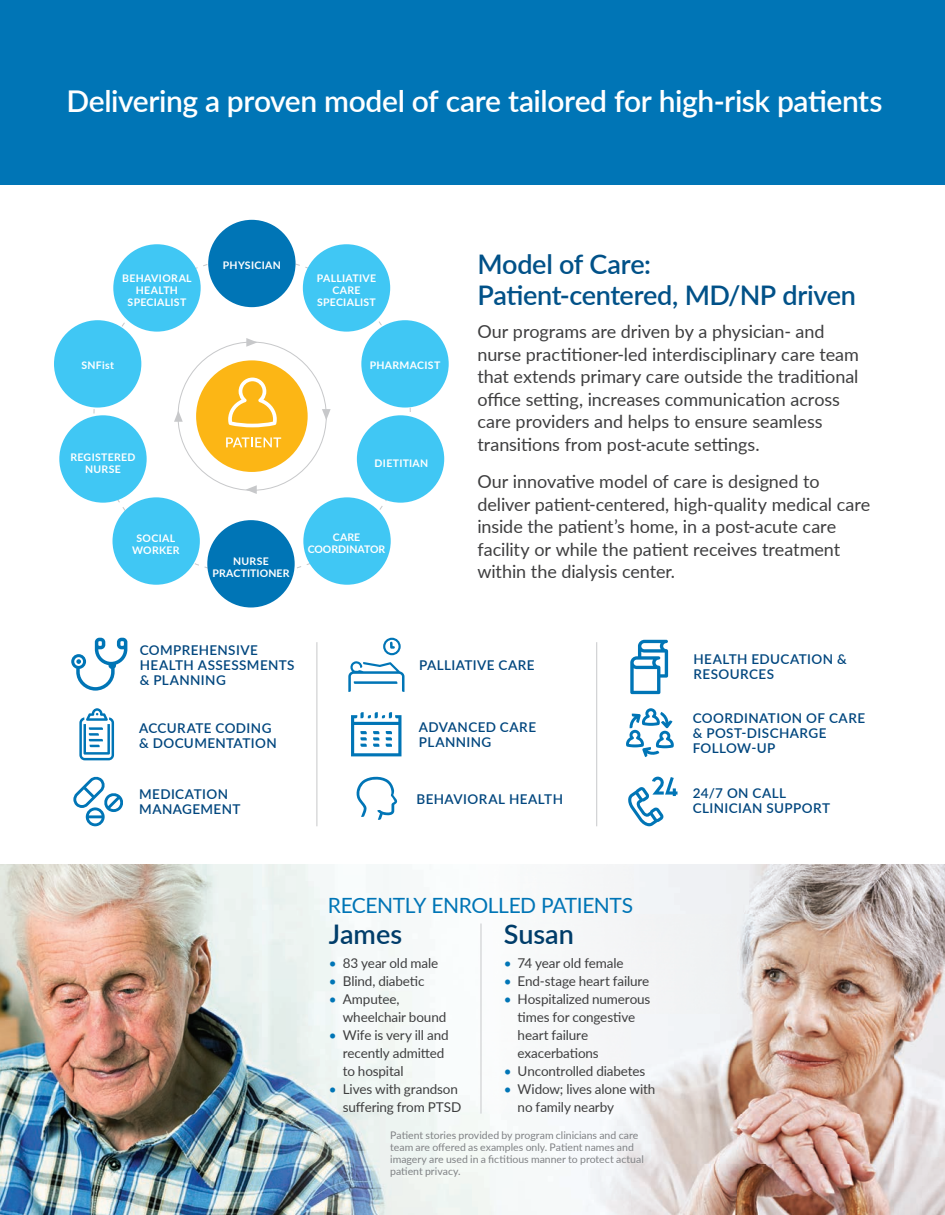
<style>
.page{position:relative;width:945px;height:1215px;background:#fff}
.page>*{position:absolute;margin:0;border:0;box-sizing:border-box;transform-origin:0 0}
.t1{font:600 30px "Lato";letter-spacing:-.015em;color:#fff}
.t2{font:600 27px/31.5px "Lato";letter-spacing:-.015em;color:#015188}
.t3{font:600 27px "Lato";color:#003d6a}
.t4{font:21px "Lato";letter-spacing:-.015em;color:#0075b6}
.t5{font:18px/22.5px "Lato";letter-spacing:-.005em;color:#3e3e3f}
.t6{font:13.5px/18px "Lato";letter-spacing:-.01em;color:#3e3e3f}
.t7{font:600 13.5px/15px "Lato";letter-spacing:.03em;color:#00467e}
.t8{font:10.5px/12px "Lato";color:#808285}
.t9{font:700 10.5px/12px "Lato";letter-spacing:.03em;color:#fff;text-align:center}
.t10{font:700 10.5px/12px "Lato";letter-spacing:.01em;color:#fff;text-align:center}
.t11{font:700 10.5px/12px "Lato";color:#fff;text-align:center}
.s1{color:#0075b6}
</style>
<div class="page">
<div style="left:0;top:0;width:945px;height:184px;background:#0075b6"></div>
<img style="left:0;top:865px;width:479px;height:250px">
<img style="left:0;top:1115px;width:479px;height:100px">
<img style="left:479px;top:865px;width:466px;height:350px">
<hr style="left:481px;top:924px;width:1px;height:190px;background:#c7c8ca">
<svg style="left:73px;top:776px;width:50px;height:50px"></svg>
<svg style="left:93px;top:260px;width:318px;height:315px"></svg>
<div style="left:208px;top:220px;width:88px;height:87px;background:#0075b6;border-radius:50%"></div>
<div style="left:207px;top:520px;width:88px;height:88px;background:#0075b6;border-radius:50%"></div>
<div style="left:59px;top:415px;width:88px;height:88px;background:#40c7f4;border-radius:50%"></div>
<div style="left:113px;top:497px;width:87px;height:88px;background:#40c7f4;border-radius:50%"></div>
<div style="left:303px;top:244px;width:87px;height:88px;background:#40c7f4;border-radius:50%"></div>
<div style="left:113px;top:244px;width:88px;height:88px;background:#40c7f4;border-radius:50%"></div>
<div style="left:357px;top:415px;width:87px;height:88px;background:#40c7f4;border-radius:50%"></div>
<div style="left:303px;top:497px;width:88px;height:88px;background:#40c7f4;border-radius:50%"></div>
<div style="left:361px;top:320px;width:88px;height:88px;background:#40c7f4;border-radius:50%"></div>
<div style="left:54px;top:320px;width:87px;height:88px;background:#40c7f4;border-radius:50%"></div>
<svg style="left:71px;top:638px;width:56px;height:53px"></svg>
<svg style="left:383px;top:638px;width:18px;height:17px"></svg>
<svg style="left:348px;top:661px;width:57px;height:31px"></svg>
<svg style="left:630px;top:640px;width:38px;height:54px"></svg>
<svg style="left:79px;top:708px;width:35px;height:52px"></svg>
<svg style="left:351px;top:712px;width:50px;height:44px"></svg>
<svg style="left:626px;top:708px;width:48px;height:49px"></svg>
<svg style="left:356px;top:776px;width:42px;height:44px"></svg>
<svg style="left:628px;top:777px;width:50px;height:49px"></svg>
<hr style="left:317px;top:642px;width:1px;height:184px;background:#c7c8ca">
<hr style="left:596px;top:642px;width:1px;height:184px;background:#c7c8ca">
<h1 class="t1" style="left:66px;top:80px;width:818px">Delivering a proven model of care tailored for high-risk patients</h1>
<p class="t9" style="left:122px;top:271px;width:71px">BEHAVIORAL<br>HEALTH<br>SPECIALIST</p>
<p class="t9" style="left:81px;top:359px;width:34px">SNFist</p>
<p class="t9" style="left:223px;top:258px;width:59px">PHYSICIAN</p>
<p class="t9" style="left:317px;top:272px;width:61px">PALLIATIVE<br>CARE<br>SPECIALIST</p>
<p class="t9" style="left:370px;top:359px;width:72px">PHARMACIST</p>
<p class="t9" style="left:70px;top:451px;width:67px">REGISTERED<br>NURSE</p>
<p class="t9" style="left:132px;top:532px;width:49px">SOCIAL<br>WORKER</p>
<p class="t9" style="left:375px;top:456px;width:55px">DIETITIAN</p>
<p class="t10" style="left:213px;top:555px;width:78px">NURSE<br>PRACTITIONER</p>
<p class="t11" style="left:308px;top:531px;width:79px">CARE<br>COORDINATOR</p>
<h2 class="t2" style="left:477px;top:247px;width:380px">Model of Care:<br>Patient-centered, MD/NP driven</h2>
<p class="t5" style="left:477px;top:320px;width:383px">Our programs are driven by a physician- and nurse practitioner-led interdisciplinary care team that extends primary care outside the traditional office setting, increases communication across care providers and helps to ensure seamless transitions from post-acute settings.</p>
<p class="t5" style="left:477px;top:470px;width:395px">Our innovative model of care is designed to deliver patient-centered, high-quality medical care inside the patient’s home, in a post-acute care facility or while the patient receives treatment within the dialysis center.</p>
<p class="t7" style="left:140px;top:642px;width:156px">COMPREHENSIVE<br>HEALTH ASSESSMENTS &amp; PLANNING</p>
<p class="t7" style="left:419px;top:657px;width:117px">PALLIATIVE CARE</p>
<p class="t7" style="left:694px;top:651px;width:155px">HEALTH EDUCATION &amp;<br>RESOURCES</p>
<p class="t7" style="left:139px;top:720px;width:139px">ACCURATE CODING &amp; DOCUMENTATION</p>
<p class="t7" style="left:419px;top:719px;width:119px">ADVANCED CARE<br>PLANNING</p>
<p class="t7" style="left:693px;top:710px;width:174px">COORDINATION OF CARE &amp; POST-DISCHARGE<br>FOLLOW-UP</p>
<p class="t7" style="left:139px;top:786px;width:103px">MEDICATION<br>MANAGEMENT</p>
<p class="t7" style="left:416px;top:791px;width:148px">BEHAVIORAL HEALTH</p>
<p class="t7" style="left:693px;top:785px;width:139px">24/7 ON CALL<br>CLINICIAN SUPPORT</p>
<p class="t4" style="left:328px;top:890px;width:307px">RECENTLY ENROLLED PATIENTS</p>
<h2 class="t3" style="left:504px;top:915px;width:72px">Susan</h2>
<p class="t6" style="left:504px;top:954px;width:121px"><span class="s1">•</span> 74 year old female</p>
<p class="t6" style="left:504px;top:972px;width:147px"><span class="s1">•</span> End-stage heart failure</p>
<p class="t6" style="left:518px;top:990px;width:134px;text-indent:-14px"><span class="s1">•</span> Hospitalized numerous times for congestive heart failure exacerbations</p>
<p class="t6" style="left:504px;top:1062px;width:143px"><span class="s1">•</span> Uncontrolled diabetes</p>
<p class="t6" style="left:518px;top:1080px;width:139px;text-indent:-14px"><span class="s1">•</span> Widow; lives alone with no family nearby</p>
<h2 class="t3" style="left:329px;top:915px;width:75px">James</h2>
<p class="t6" style="left:329px;top:954px;width:111px"><span class="s1">•</span> 83 year old male</p>
<p class="t6" style="left:329px;top:972px;width:97px"><span class="s1">•</span> Blind, diabetic</p>
<p class="t6" style="left:343px;top:990px;width:105px;text-indent:-14px"><span class="s1">•</span> Amputee, wheelchair bound</p>
<p class="t6" style="left:343px;top:1026px;width:107px;text-indent:-14px"><span class="s1">•</span> Wife is very ill and recently admitted to hospital</p>
<p class="t6" style="left:329px;top:1080px;width:134px;text-align:right"><span class="s1">•</span> Lives with grandson suffering from PTSD</p>
<p class="t8" style="left:390px;top:1129px;width:255px">Patient stories provided by program clinicians and care team are offered as examples only. Patient names and imagery are used in a fictitious manner to protect actual patient privacy.</p>
</div>
